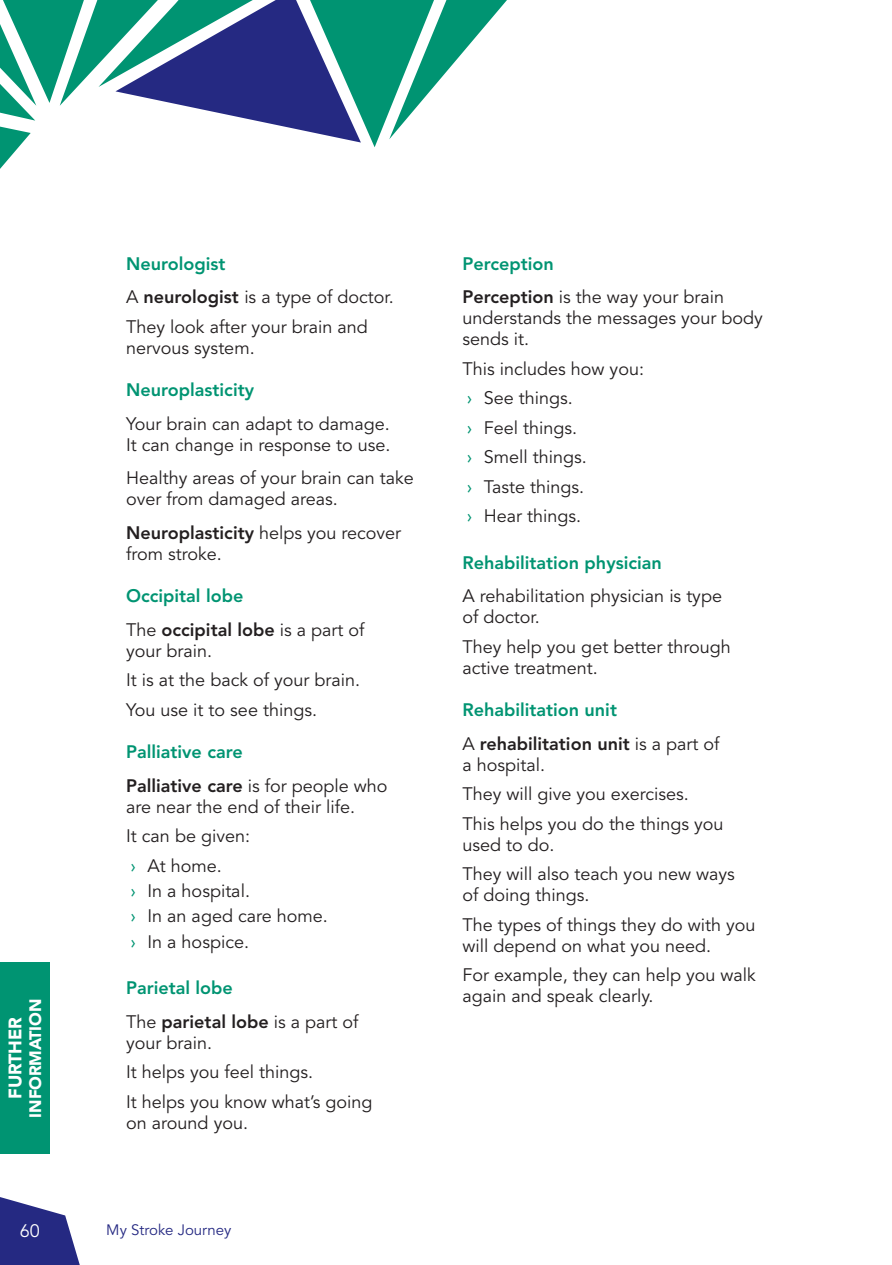
<style>
.page{position:relative;width:892px;height:1265px;background:#fff}
.page>*{position:absolute;margin:0;border:0;box-sizing:border-box;transform-origin:0 0}
.t1{font:18px/29.5px "Avenir";color:#231f20}
.t2{font:800 18px/33.8px "Avenir";color:#009472}
.t3{font:900 18px "Avenir";letter-spacing:-.01em;color:#fff}
.t4{font:18px "Avenir";color:#fff}
.t5{font:900 16.5px "Avenir";letter-spacing:-.01em;color:#fff}
.t6{font:15px "Avenir";color:#252982}
.s1{font-weight:800;color:#009472}
.s2{font-weight:800}
.s3{font-weight:400;color:#231f20}
.s4{color:#231f20}
.s5{color:#009472}
</style>
<div class="page">
<div style="left:0;top:962px;width:50px;height:192px;background:#009472"></div>
<svg style="left:0;top:0;width:507px;height:169px"></svg>
<svg style="left:0;top:1197px;width:80px;height:68px"></svg>
<p class="t5" style="left:26px;top:1117px;width:120px;rotate:-90deg">INFORMATION</p>
<p class="t3" style="left:4px;top:1099px;width:83px;rotate:-90deg">FURTHER</p>
<p class="t4" style="left:20px;top:1220px;width:22px">60</p>
<p class="t1" style="left:126px;top:247px;width:269px;line-height:33.8px"><span class="s1">Neurologist<br></span>A <span class="s2">neurologist</span> is a type of doctor.</p>
<p class="t1" style="left:126px;top:317px;width:243px;line-height:21px">They look after your brain and nervous system.</p>
<p class="t2" style="left:126px;top:373px;width:129px">Neuroplasticity</p>
<p class="t1" style="left:126px;top:413px;width:266px;line-height:21px">Your brain can adapt to damage.<br>It can change in response to use.</p>
<p class="t1" style="left:126px;top:468px;width:289px;line-height:21px">Healthy areas of your brain can take over from damaged areas.</p>
<p class="t1" style="left:126px;top:523px;width:276px;line-height:21px"><span class="s2">Neuroplasticity</span> helps you recover from stroke.</p>
<p class="t2" style="left:126px;top:579px;width:240px">Occipital lobe<br><span class="s3">The</span> <span class="s4">occipital lobe</span> <span class="s3">is a part of</span></p>
<p class="t1" style="left:126px;top:636px;width:235px">your brain.<br>It is at the back of your brain.<br>You use it to see things.</p>
<p class="t2" style="left:126px;top:735px;width:263px">Palliative care<br><span class="s4">Palliative care</span> <span class="s3">is for people who</span></p>
<p class="t1" style="left:126px;top:792px;width:230px">are near the end of their life.<br>It can be given:<br><span class="s5">›</span> At home.</p>
<p class="t1" style="left:130px;top:879px;width:199px;line-height:25.2px"><span class="s5">›</span> In a hospital.<br><span class="s5">›</span> In an aged care home. <span class="s5">›</span> In a hospice.</p>
<p class="t2" style="left:126px;top:970px;width:234px">Parietal lobe<br><span class="s3">The</span> <span class="s4">parietal lobe</span> <span class="s3">is a part of</span></p>
<p class="t1" style="left:126px;top:1028px;width:248px">your brain.<br>It helps you feel things.<br>It helps you know what’s going</p>
<p class="t1" style="left:126px;top:1108px;width:123px">on around you.</p>
<p class="t6" style="left:106px;top:1221px;width:127px">My Stroke Journey</p>
<p class="t1" style="left:462px;top:247px;width:263px;line-height:33.8px"><span class="s1">Perception<br></span><span class="s2">Perception</span> is the way your brain</p>
<p class="t1" style="left:462px;top:308px;width:302px;line-height:21px">understands the messages your body sends it.</p>
<p class="t1" style="left:462px;top:354px;width:183px">This includes how you: <span class="s5">›</span> See things.<br><span class="s5">›</span> Feel things.<br><span class="s5">›</span> Smell things.<br><span class="s5">›</span> Taste things.<br><span class="s5">›</span> Hear things.</p>
<p class="t2" style="left:462px;top:545px;width:201px">Rehabilitation physician</p>
<p class="t1" style="left:462px;top:586px;width:261px;line-height:21px">A rehabilitation physician is type of doctor.</p>
<p class="t1" style="left:462px;top:637px;width:269px;line-height:21px">They help you get better through active treatment.</p>
<p class="t2" style="left:462px;top:693px;width:258px">Rehabilitation unit<br><span class="s3">A</span> <span class="s4">rehabilitation unit</span> <span class="s3">is a part of</span></p>
<p class="t1" style="left:462px;top:750px;width:262px">a hospital.<br>They will give you exercises.<br>This helps you do the things you</p>
<p class="t1" style="left:462px;top:830px;width:274px">used to do.<br>They will also teach you new ways</p>
<p class="t1" style="left:462px;top:881px;width:294px">of doing things.<br>The types of things they do with you</p>
<p class="t1" style="left:462px;top:931px;width:295px">will depend on what you need.<br>For example, they can help you walk</p>
<p class="t1" style="left:462px;top:982px;width:192px">again and speak clearly.</p>
</div>
